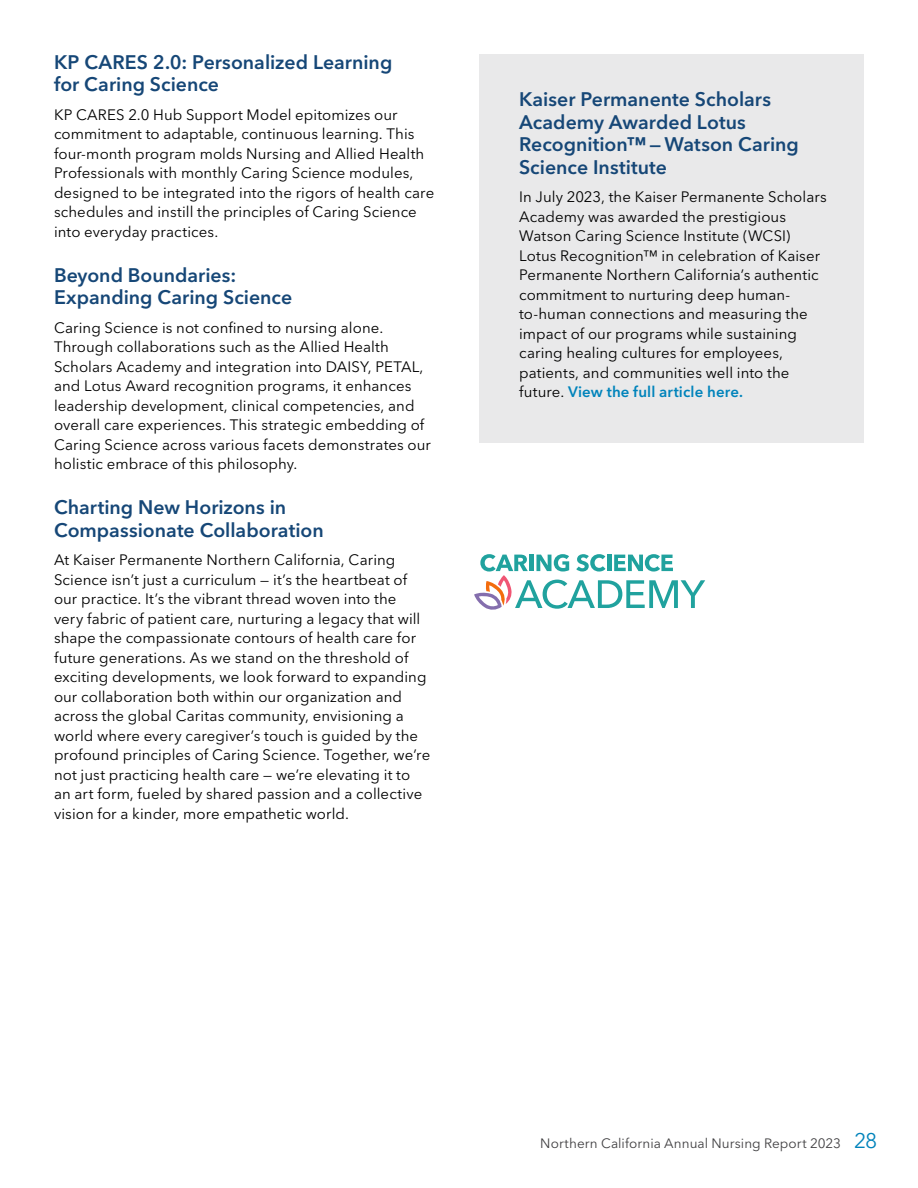
<style>
.page{position:relative;width:918px;height:1188px;background:#fff}
.page>*{position:absolute;margin:0;border:0;box-sizing:border-box;transform-origin:0 0}
.Heading_2{font:600 19.5px/22.5px "Avenir Next LT Pro";color:#164777}
.Body_Text{font:15px/19.5px "Avenir Next LT Pro";letter-spacing:.005em;color:#000}
.t1{font:13.5px "Avenir Next LT Pro";letter-spacing:.005em;color:#414042}
.s1{font-weight:600;color:#0083bb}
.s2{font-size:21px;color:#0083bb}
</style>
<div class="page">
<div style="left:479px;top:54px;width:385px;height:388px;background:#e9e9ea"></div>
<svg style="left:474px;top:554px;width:231px;height:56px"></svg>
<h3 class="Heading_2" style="left:54px;top:51px;width:340px">KP CARES 2.0: Personalized Learning for Caring Science</h3>
<p class="Body_Text" style="left:54px;top:105px;width:382px">KP CARES 2.0 Hub Support Model epitomizes our commitment to adaptable, continuous learning. This four-month program molds Nursing and Allied Health Professionals with monthly Caring Science modules, designed to be integrated into the rigors of health care schedules and instill the principles of Caring Science into everyday practices.</p>
<h3 class="Heading_2" style="left:54px;top:264px;width:240px">Beyond Boundaries:<br>Expanding Caring Science</h3>
<p class="Body_Text" style="left:54px;top:318px;width:379px">Caring Science is not confined to nursing alone.<br>Through collaborations such as the Allied Health Scholars Academy and integration into DAISY, PETAL, and Lotus Award recognition programs, it enhances leadership development, clinical competencies, and overall care experiences. This strategic embedding of Caring Science across various facets demonstrates our holistic embrace of this philosophy.</p>
<h3 class="Heading_2" style="left:54px;top:496px;width:271px">Charting New Horizons in<br>Compassionate Collaboration</h3>
<p class="Body_Text" style="left:54px;top:550px;width:378px">At Kaiser Permanente Northern California, Caring Science isn’t just a curriculum — it’s the heartbeat of our practice. It’s the vibrant thread woven into the<br>very fabric of patient care, nurturing a legacy that will shape the compassionate contours of health care for future generations. As we stand on the threshold of exciting developments, we look forward to expanding our collaboration both within our organization and across the global Caritas community, envisioning a world where every caregiver’s touch is guided by the profound principles of Caring Science. Together, we’re not just practicing health care — we’re elevating it to an art form, fueled by shared passion and a collective vision for a kinder, more empathetic world.</p>
<h3 class="Heading_2" style="left:519px;top:88px;width:281px">Kaiser Permanente Scholars<br>Academy Awarded Lotus<br>Recognition™ — Watson Caring<br>Science Institute</h3>
<p class="Body_Text" style="left:519px;top:187px;width:309px">In July 2023, the Kaiser Permanente Scholars Academy was awarded the prestigious Watson Caring Science Institute (WCSI)<br>Lotus Recognition™ in celebration of Kaiser Permanente Northern California’s authentic commitment to nurturing deep human&shy;to-human connections and measuring the impact of our programs while sustaining caring healing cultures for employees, patients, and communities well into the future. <span class="s1">View the full article here.</span></p>
<p class="t1" style="left:540px;top:1135px;width:339px">Northern California Annual Nursing Report 2023 <span class="s2">28</span></p>
</div>
